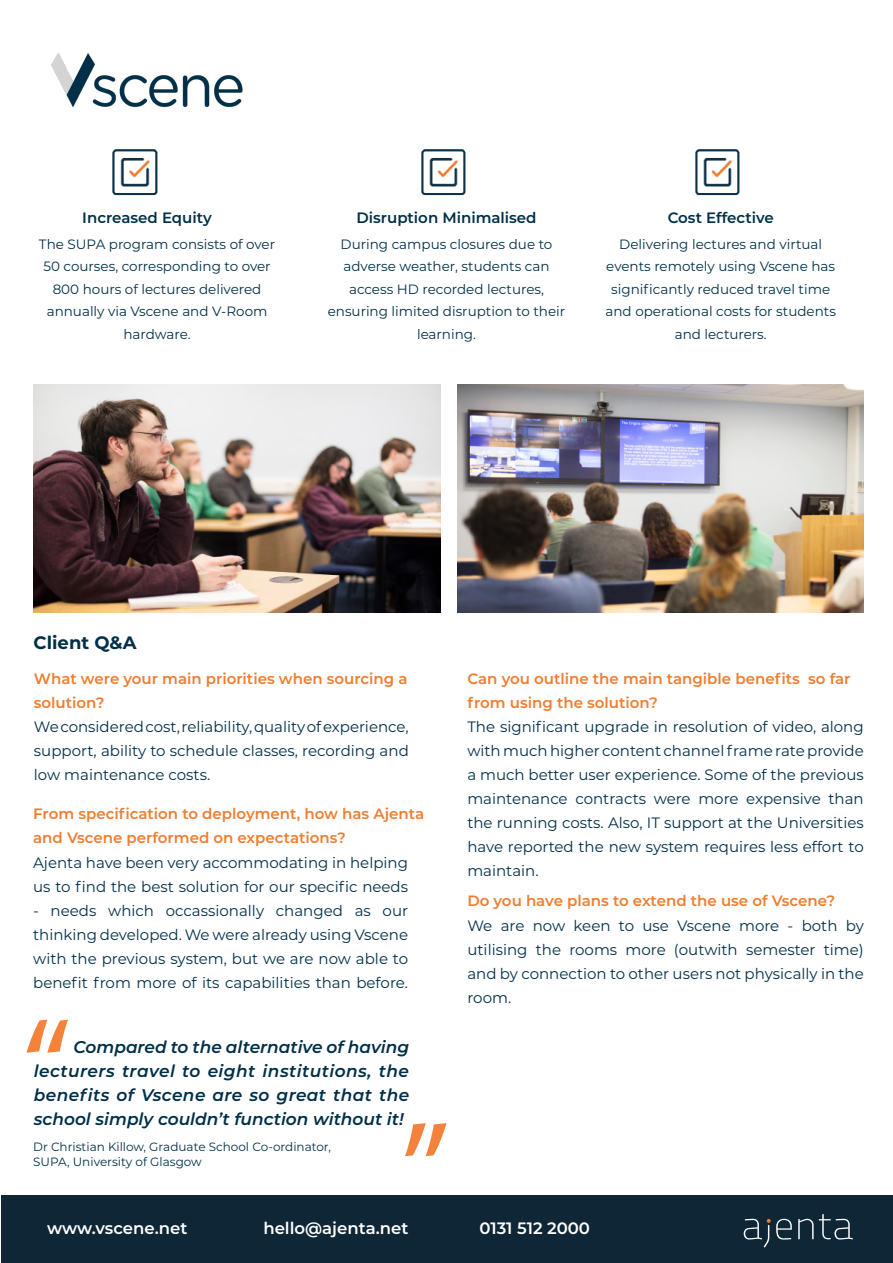
<style>
.page{position:relative;width:893px;height:1263px;background:#fff}
.page>*{position:absolute;margin:0;border:0;box-sizing:border-box;transform-origin:0 0}
.t1{font:135.6px "Myriad Pro";color:#f4823a}
.t2{font:700 18px "Montserrat";color:#002f48}
.t3{font:italic 600 16.95px/24px "Montserrat";color:#002f48;text-align:justify}
.t4{font:600 16.5px "Montserrat";color:#fff}
.t5{font:15px/24px "Montserrat";color:#002f48;text-align:justify}
.t6{font:600 15px/24px "Montserrat";color:#f07d30}
.t7{font:600 15px "Montserrat";color:#002f48}
.t8{font:13.5px/22.5px "Montserrat";color:#002f48;text-align:center}
.t9{font:12px/14.4px "Montserrat";color:#002f48}
</style>
<div class="page">
<img style="left:51px;top:53px;width:192px;height:55px">
<div style="left:2px;top:1196px;width:891px;height:67px;background:#0f2636"></div>
<svg style="left:798px;top:1214px;width:55px;height:25px"></svg>
<svg style="left:744px;top:1219px;width:48px;height:28px"></svg>
<img style="left:113px;top:149px;width:44px;height:47px">
<img style="left:421px;top:149px;width:44px;height:47px">
<img style="left:695px;top:149px;width:45px;height:47px">
<img style="left:457px;top:385px;width:407px;height:227px">
<img style="left:34px;top:385px;width:406px;height:227px">
<p class="t7" style="left:82px;top:207px;width:131px">Increased Equity</p>
<p class="t8" style="left:39px;top:232px;width:238px">The SUPA program consists of over<br>50 courses, corresponding to over<br>800 hours of lectures delivered annually via Vscene and V-Room hardware.</p>
<p class="t7" style="left:356px;top:207px;width:182px">Disruption Minimalised</p>
<p class="t8" style="left:328px;top:232px;width:239px">During campus closures due to adverse weather, students can access HD recorded lectures, ensuring limited disruption to their learning.</p>
<p class="t7" style="left:668px;top:207px;width:108px">Cost Effective</p>
<p class="t8" style="left:605px;top:232px;width:232px">Delivering lectures and virtual events remotely using Vscene has significantly reduced travel time and operational costs for students and lecturers.</p>
<p class="t2" style="left:34px;top:629px;width:104px">Client Q&amp;A</p>
<p class="t6" style="left:34px;top:666px;width:375px">What were your main priorities when sourcing a</p>
<p class="t6" style="left:34px;top:690px;width:72px">solution?</p>
<p class="t5" style="left:34px;top:715px;width:376px">We considered cost, reliability, quality of experience, support, ability to schedule classes, recording and low maintenance costs.</p>
<p class="t6" style="left:33px;top:801px;width:393px">From specification to deployment, how has Ajenta and Vscene performed on expectations?</p>
<p class="t5" style="left:33px;top:850px;width:376px">Ajenta have been very accommodating in helping us to find the best solution for our specific needs</p>
<p class="t5" style="left:33px;top:898px;width:376px">- needs which occassionally changed as our</p>
<p class="t5" style="left:33px;top:922px;width:376px">thinking developed. We were already using Vscene with the previous system, but we are now able to benefit from more of its capabilities than before.</p>
<h1 class="t1" style="left:22px;top:983px;width:51px">“</h1>
<p class="t3" style="left:34px;top:1034px;width:377px;text-indent:40px">Compared to the alternative of having lecturers travel to eight institutions, the benefits of Vscene are so great that the school simply couldn’t function without it!</p>
<p class="t9" style="left:33px;top:1139px;width:300px">Dr Christian Killow, Graduate School Co-ordinator,<br>SUPA, University of Glasgow</p>
<h1 class="t1" style="left:451px;top:1192px;width:51px;rotate:-180deg">“</h1>
<p class="t6" style="left:467px;top:666px;width:385px">Can you outline the main tangible benefits so far from using the solution?</p>
<p class="t5" style="left:467px;top:715px;width:398px">The significant upgrade in resolution of video, along with much higher content channel frame rate provide a much better user experience. Some of the previous maintenance contracts were more expensive than the running costs. Also, IT support at the Universities have reported the new system requires less effort to maintain.</p>
<p class="t6" style="left:467px;top:888px;width:369px">Do you have plans to extend the use of Vscene?</p>
<p class="t5" style="left:467px;top:913px;width:398px">We are now keen to use Vscene more - both by utilising the rooms more (outwith semester time) and by connection to other users not physically in the room.</p>
<p class="t4" style="left:47px;top:1216px;width:142px">www.vscene.net</p>
<p class="t4" style="left:263px;top:1216px;width:147px">hello@ajenta.net</p>
<p class="t4" style="left:479px;top:1216px;width:112px">0131 512 2000</p>
</div>
